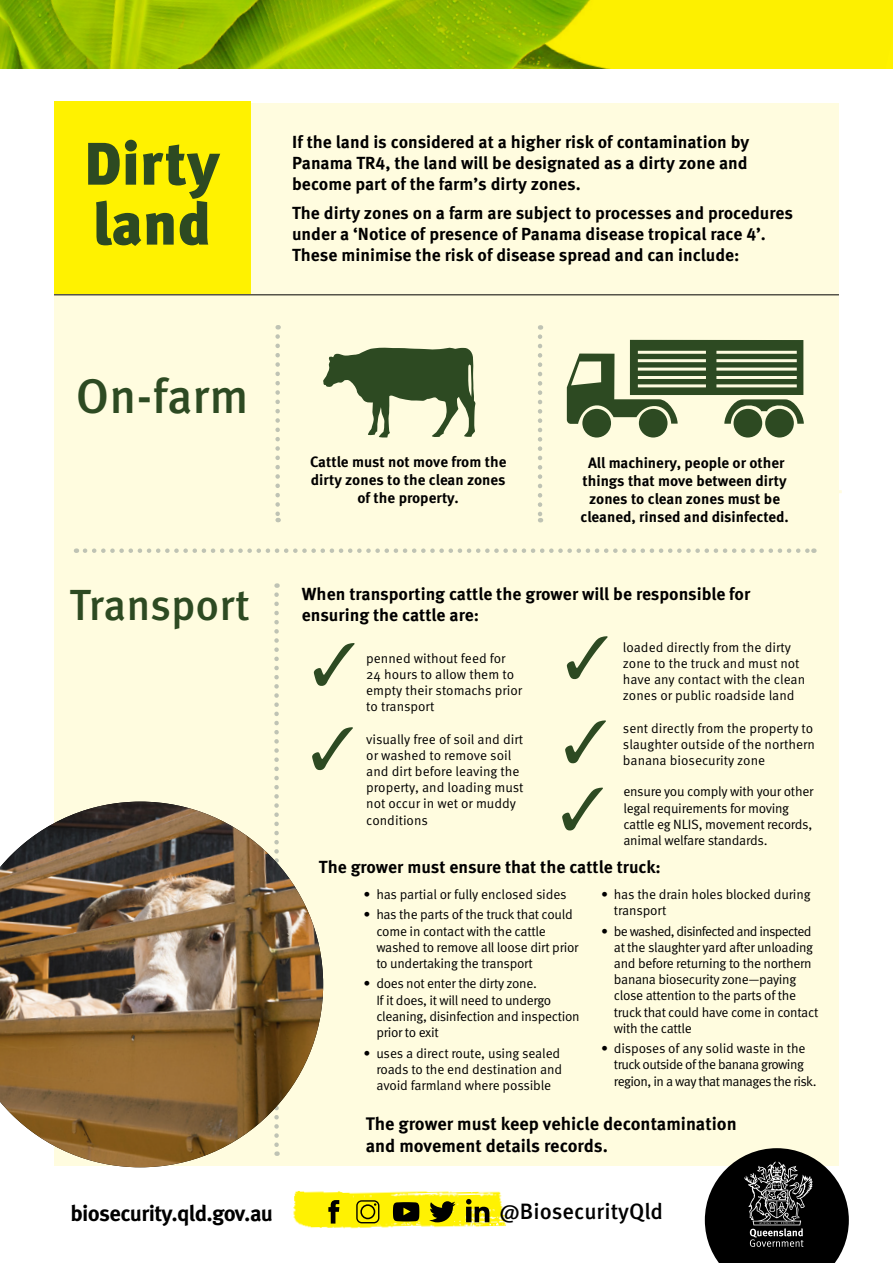
<style>
.page{position:relative;width:893px;height:1263px;background:#fff}
.page>*{position:absolute;margin:0;border:0;box-sizing:border-box;transform-origin:0 0}
.t1{font:900 60px/60px "Meta Pro";color:#2d4a22}
.t2{font:500 48.6px "Meta Pro";color:#2d4a22}
.t3{font:500 43.5px "Meta Pro";color:#2d4a22}
.t4{font:700 22.2px "Meta OT";letter-spacing:-.03em;color:#000}
.t5{font:500 22.2px "Meta OT";color:#000}
.t6{font:700 18.15px/21.8px "Meta Pro";color:#000}
.t7{font:700 17.55px/21px "Meta Pro";color:#000}
.t8{font:700 15px/18px "Meta Pro";color:#000;text-align:center}
.t9{font:13.5px/16.2px "Meta Pro";letter-spacing:-.02em;color:#000}
.t10{font:13.5px/16.2px "Meta Pro";color:#000}
.t11{font:13.5px/16.2px "Meta Pro";letter-spacing:-.04em;color:#000}
</style>
<div class="page">
<div style="left:54px;top:103px;width:785px;height:1062px;background:#fffcdf"></div>
<img style="left:0;top:0;width:893px;height:68px">
<img style="left:293px;top:1190px;width:215px;height:39px">
<svg style="left:705px;top:1148px;width:144px;height:115px"></svg>
<div style="left:54px;top:101px;width:196px;height:192px;background:#fff200"></div>
<hr style="left:54px;top:294px;width:785px;height:1px;background:#000">
<svg style="left:323px;top:347px;width:153px;height:91px"></svg>
<svg style="left:538px;top:337px;width:4px;height:185px"></svg>
<svg style="left:275px;top:336px;width:5px;height:186px"></svg>
<svg style="left:274px;top:595px;width:5px;height:204px"></svg>
<svg style="left:85px;top:548px;width:729px;height:5px"></svg>
<svg style="left:314px;top:643px;width:41px;height:43px"></svg>
<svg style="left:312px;top:727px;width:41px;height:43px"></svg>
<svg style="left:567px;top:636px;width:41px;height:43px"></svg>
<svg style="left:565px;top:720px;width:41px;height:43px"></svg>
<img style="left:0;top:802px;width:323px;height:365px">
<svg style="left:562px;top:787px;width:41px;height:43px"></svg>
<svg style="left:724px;top:399px;width:80px;height:25px"></svg>
<div style="left:733px;top:409px;width:29px;height:28px;background:#2d4a22;border-radius:50%"></div>
<div style="left:765px;top:409px;width:29px;height:28px;background:#2d4a22;border-radius:50%"></div>
<div style="left:582px;top:409px;width:29px;height:28px;background:#2d4a22;border-radius:50%"></div>
<div style="left:639px;top:409px;width:28px;height:28px;background:#2d4a22;border-radius:50%"></div>
<div style="left:630px;top:340px;width:173px;height:55px;background:#2d4a22"></div>
<svg style="left:567px;top:354px;width:111px;height:70px"></svg>
<hr style="left:638px;top:384px;width:159px;height:3px;background:#fffcdf">
<hr style="left:638px;top:376px;width:159px;height:3px;background:#fffcdf">
<hr style="left:638px;top:368px;width:159px;height:3px;background:#fffcdf">
<hr style="left:638px;top:359px;width:159px;height:3px;background:#fffcdf">
<hr style="left:638px;top:351px;width:159px;height:3px;background:#fffcdf">
<hr style="left:683px;top:490px;width:159px;height:3px;background:#fffcdf">
<div style="left:706px;top:345px;width:10px;height:43px;background:#2d4a22"></div>
<p class="t1" style="left:84px;top:136px;width:137px">Dirty land</p>
<p class="t2" style="left:76px;top:365px;width:175px">On-farm</p>
<p class="t7" style="left:292px;top:132px;width:459px;text-align:justify">If the land is considered at a higher risk of contamination by Panama TR4, the land will be designated as a dirty zone and become part of the farm’s dirty zones.</p>
<p class="t7" style="left:292px;top:203px;width:502px">The dirty zones on a farm are subject to processes and procedures under a ‘Notice of presence of Panama disease tropical race 4’.<br>These minimise the risk of disease spread and can include:</p>
<p class="t8" style="left:310px;top:453px;width:198px">Cattle must not move from the dirty zones to the clean zones of the property.</p>
<p class="t8" style="left:580px;top:454px;width:210px">All machinery, people or other things that move between dirty zones to clean zones must be cleaned, rinsed and disinfected.</p>
<p class="t3" style="left:69px;top:577px;width:182px">Transport</p>
<p class="t7" style="left:302px;top:584px;width:450px">When transporting cattle the grower will be responsible for ensuring the cattle are:</p>
<p class="t10" style="left:366px;top:650px;width:157px">penned without feed for<br>24 hours to allow them to empty their stomachs prior to transport</p>
<p class="t10" style="left:366px;top:731px;width:159px">visually free of soil and dirt or washed to remove soil and dirt before leaving the property, and loading must not occur in wet or muddy conditions</p>
<p class="t7" style="left:319px;top:857px;width:343px">The grower must ensure that the cattle truck:</p>
<p class="t10" style="left:623px;top:639px;width:184px">loaded directly from the dirty zone to the truck and must not have any contact with the clean zones or public roadside land</p>
<p class="t10" style="left:623px;top:720px;width:194px">sent directly from the property to slaughter outside of the northern banana biosecurity zone</p>
<p class="t9" style="left:623px;top:784px;width:192px">ensure you comply with your other legal requirements for moving cattle eg NLIS, movement records, animal welfare standards.</p>
<p class="t9" style="left:364px;top:886px;width:205px">• has partial or fully enclosed sides</p>
<p class="t9" style="left:376px;top:907px;width:204px;text-indent:-13px">• has the parts of the truck that could come in contact with the cattle washed to remove all loose dirt prior to undertaking the transport</p>
<p class="t9" style="left:364px;top:976px;width:175px">• does not enter the dirty zone.</p>
<p class="t9" style="left:376px;top:992px;width:205px">If it does, it will need to undergo cleaning, disinfection and inspection prior to exit</p>
<p class="t9" style="left:376px;top:1045px;width:187px;text-indent:-13px">• uses a direct route, using sealed roads to the end destination and avoid farmland where possible</p>
<p class="t9" style="left:614px;top:886px;width:198px;text-indent:-13px">• has the drain holes blocked during transport</p>
<p class="t9" style="left:614px;top:923px;width:206px;text-indent:-13px">• be washed, disinfected and inspected at the slaughter yard after unloading and before returning to the northern banana biosecurity zone—paying close attention to the parts of the truck that could have come in contact with the cattle</p>
<p class="t11" style="left:614px;top:1041px;width:204px;text-indent:-13px">• disposes of any solid waste in the truck outside of the banana growing region, in a way that manages the risk.</p>
<p class="t6" style="left:366px;top:1113px;width:372px">The grower must keep vehicle decontamination and movement details records.</p>
<p class="t4" style="left:71px;top:1199px;width:204px">biosecurity.qld.gov.au</p>
<p class="t5" style="left:499px;top:1198px;width:165px">@BiosecurityQld</p>
</div>
